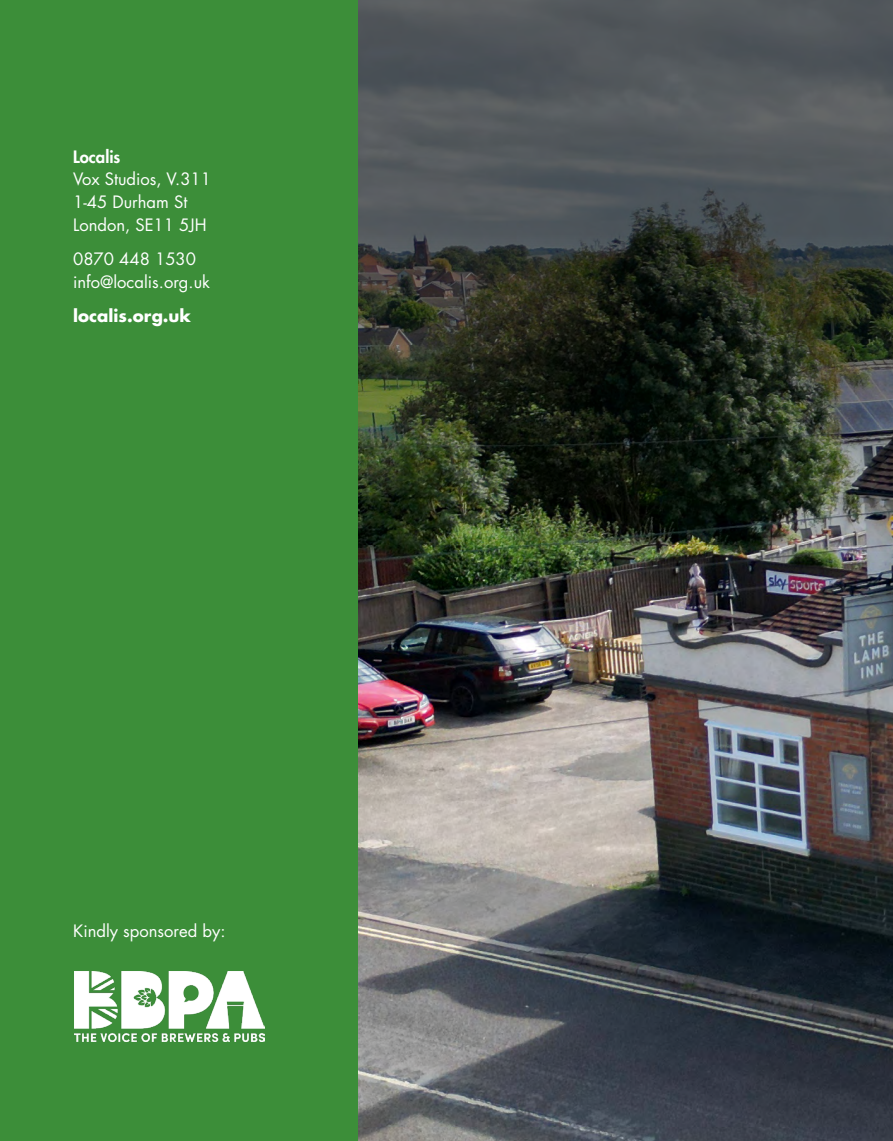
<style>
.page{position:relative;width:893px;height:1141px;background:#fff}
.page>*{position:absolute;margin:0;border:0;box-sizing:border-box;transform-origin:0 0}
.t1{font:16.62px/22.8px "Futura Std";color:#fff}
.t2{font:700 16.62px "Futura Std";color:#fff}
.t3{font:800 16.62px "Futura Std";color:#fff}
</style>
<div class="page">
<img style="left:357px;top:587px;width:536px;height:554px">
<img style="left:357px;top:0;width:536px;height:587px">
<div style="left:0;top:0;width:357px;height:1141px;background:#3c8e39"></div>
<img style="left:74px;top:972px;width:191px;height:70px">
<p class="t3" style="left:73px;top:146px;width:49px">Localis</p>
<p class="t1" style="left:73px;top:168px;width:139px">Vox Studios, V.311<br>1-45 Durham St<br>London, SE11 5JH</p>
<p class="t1" style="left:73px;top:248px;width:138px">0870 448 1530 info@localis.org.uk</p>
<p class="t2" style="left:73px;top:304px;width:119px">localis.org.uk</p>
<p class="t1" style="left:73px;top:920px;width:154px">Kindly sponsored by:</p>
</div>
